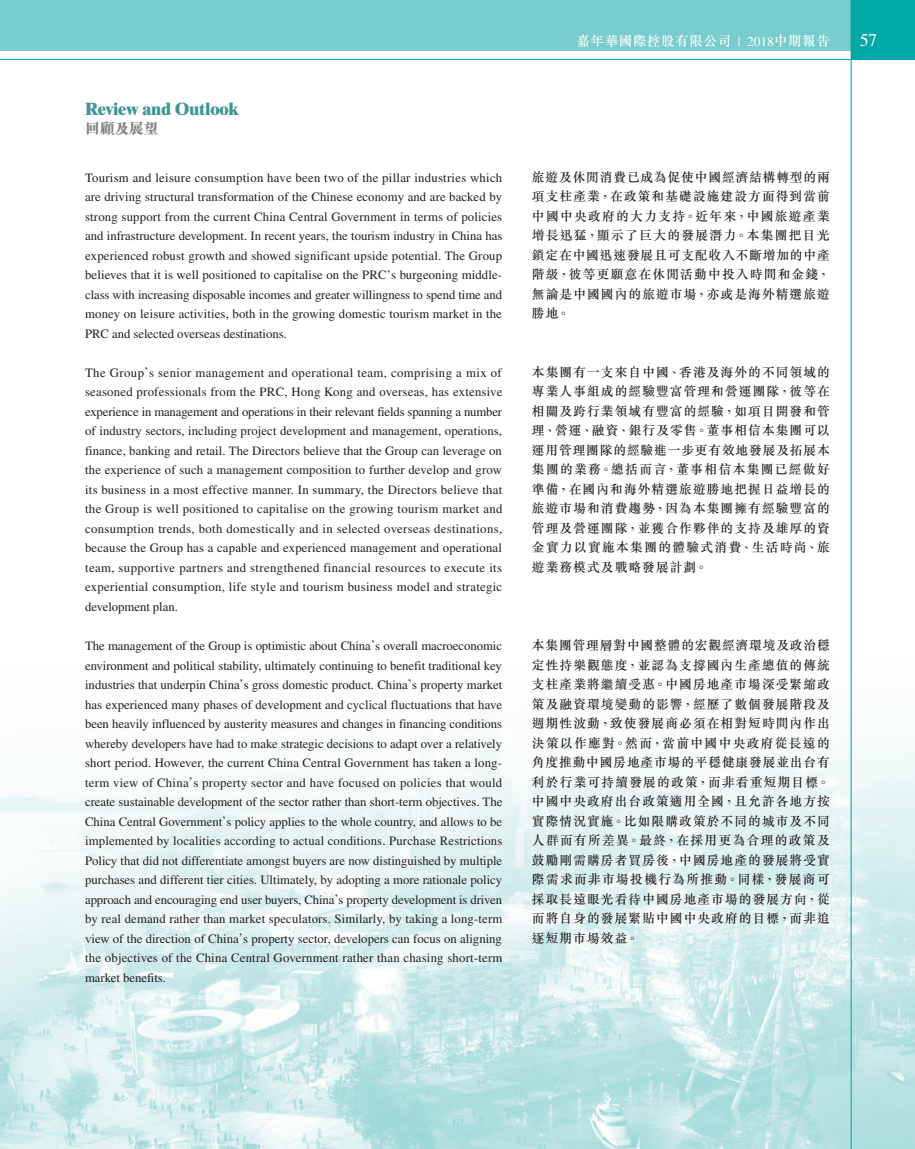
<style>
.page{position:relative;width:915px;height:1149px;background:#fff}
.page>*{position:absolute;margin:0;border:0;box-sizing:border-box;transform-origin:0 0}
.t1{font:18px "Times LT Std";color:#fff}
.Body_Text{font:800 17.25px "Times LT Std";letter-spacing:-.01em;color:#3f9595}
.Body_Text-2{font:800 15px "M Sung HK";letter-spacing:-.025em;color:#808285}
.t2{font:500 13.5px "M Sung HK";letter-spacing:.045em;color:#fff}
.Body_Text-3{font:12.75px/19.5px "Times LT Std";letter-spacing:.01em;color:#231f20;text-align:justify}
.C_Body_Text{font:500 12.75px/19.5px "M Sung HK";letter-spacing:.08em;color:#231f20;text-align:justify}
.s1{font-family:"Times LT Std";font-weight:400}
</style>
<div class="page">
<img style="left:0;top:60px;width:914px;height:1088px">
<div style="left:0;top:0;width:850px;height:51px;background:#78cccd"></div>
<div style="left:850px;top:0;width:64px;height:60px;background:#00a9a7"></div>
<hr style="left:850px;top:0;width:1px;height:1148px;background:#00a9a7">
<hr style="left:0;top:59px;width:914px;height:1px;background:#00a9a7">
<p class="Body_Text" style="left:85px;top:99px;width:155px">Review and Outlook</p>
<p class="Body_Text-2" style="left:85px;top:120px;width:75px">回顧及展望</p>
<p class="Body_Text-3" style="left:85px;top:167px;width:418px">Tourism and leisure consumption have been two of the pillar industries which are driving structural transformation of the Chinese economy and are backed by strong support from the current China Central Government in terms of policies and infrastructure development. In recent years, the tourism industry in China has experienced robust growth and showed significant upside potential. The Group believes that it is well positioned to capitalise on the PRC’s burgeoning middle&shy;class with increasing disposable incomes and greater willingness to spend time and money on leisure activities, both in the growing domestic tourism market in the PRC and selected overseas destinations.</p>
<p class="Body_Text-3" style="left:85px;top:362px;width:418px">The Group’s senior management and operational team, comprising a mix of seasoned professionals from the PRC, Hong Kong and overseas, has extensive experience in management and operations in their relevant fields spanning a number of industry sectors, including project development and management, operations, finance, banking and retail. The Directors believe that the Group can leverage on the experience of such a management composition to further develop and grow its business in a most effective manner. In summary, the Directors believe that the Group is well positioned to capitalise on the growing tourism market and consumption trends, both domestically and in selected overseas destinations, because the Group has a capable and experienced management and operational team, supportive partners and strengthened financial resources to execute its experiential consumption, life style and tourism business model and strategic development plan.</p>
<p class="Body_Text-3" style="left:85px;top:635px;width:418px">The management of the Group is optimistic about China’s overall macroeconomic environment and political stability, ultimately continuing to benefit traditional key industries that underpin China’s gross domestic product. China’s property market has experienced many phases of development and cyclical fluctuations that have been heavily influenced by austerity measures and changes in financing conditions whereby developers have had to make strategic decisions to adapt over a relatively short period. However, the current China Central Government has taken a long&shy;term view of China’s property sector and have focused on policies that would create sustainable development of the sector rather than short-term objectives. The China Central Government’s policy applies to the whole country, and allows to be implemented by localities according to actual conditions. Purchase Restrictions Policy that did not differentiate amongst buyers are now distinguished by multiple purchases and different tier cities. Ultimately, by adopting a more rationale policy approach and encouraging end user buyers, China’s property development is driven by real demand rather than market speculators. Similarly, by taking a long-term view of the direction of China’s property sector, developers can focus on aligning the objectives of the China Central Government rather than chasing short-term market benefits.</p>
<p class="t2" style="left:576px;top:31px;width:255px">嘉年華國際控股有限公司 <span class="s1">| 2018</span>中期報告</p>
<h1 class="t1" style="left:859px;top:30px;width:19px">57</h1>
<p class="C_Body_Text" style="left:531px;top:166px;width:299px">旅遊及休閒消費已成為促使中國經濟結構轉型的兩項支柱產業，在政策和基礎設施建設方面得到當前中國中央政府的大力支持。近年來，中國旅遊產業增長迅猛，顯示了巨大的發展潛力。本集團把目光鎖定在中國迅速發展且可支配收入不斷增加的中產階級，彼等更願意在休閒活動中投入時間和金錢，無論是中國國內的旅遊市場，亦或是海外精選旅遊勝地。</p>
<p class="C_Body_Text" style="left:531px;top:361px;width:299px">本集團有一支來自中國、香港及海外的不同領域的專業人事組成的經驗豐富管理和營運團隊，彼等在相關及跨行業領域有豐富的經驗，如項目開發和管理、營運、融資、銀行及零售。董事相信本集團可以運用管理團隊的經驗進一步更有效地發展及拓展本集團的業務。總括而言，董事相信本集團已經做好準備，在國內和海外精選旅遊勝地把握日益增長的旅遊市場和消費趨勢，因為本集團擁有經驗豐富的管理及營運團隊，並獲合作夥伴的支持及雄厚的資金實力以實施本集團的體驗式消費、生活時尚、旅遊業務模式及戰略發展計劃。</p>
<p class="C_Body_Text" style="left:531px;top:634px;width:299px">本集團管理層對中國整體的宏觀經濟環境及政治穩定性持樂觀態度，並認為支撐國內生產總值的傳統支柱產業將繼續受惠。中國房地產市場深受緊縮政策及融資環境變動的影響，經歷了數個發展階段及週期性波動，致使發展商必須在相對短時間內作出決策以作應對。然而，當前中國中央政府從長遠的角度推動中國房地產市場的平穩健康發展並出台有利於行業可持續發展的政策，而非看重短期目標。中國中央政府出台政策適用全國，且允許各地方按實際情況實施。比如限購政策於不同的城市及不同人群而有所差異。最終，在採用更為合理的政策及鼓勵剛需購房者買房後，中國房地產的發展將受實際需求而非市場投機行為所推動。同樣，發展商可採取長遠眼光看待中國房地產市場的發展方向，從而將自身的發展緊貼中國中央政府的目標，而非追逐短期市場效益。</p>
</div>
